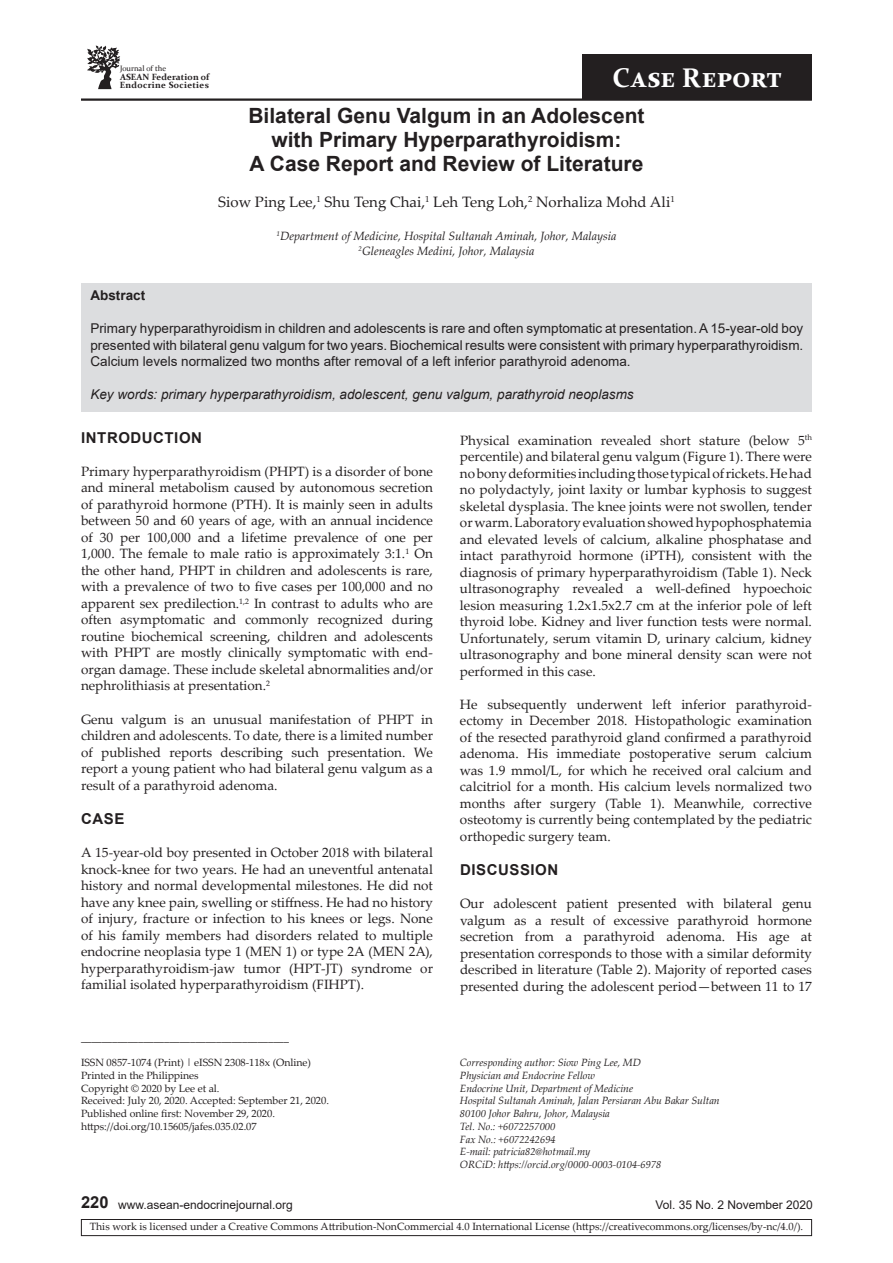
<style>
.page{position:relative;width:893px;height:1263px;background:#fff}
.page>*{position:absolute;margin:0;border:0;box-sizing:border-box;transform-origin:0 0}
.t1{font:700 27px "Constantia";color:#fff}
.t2{font:700 21px/24px "Arial";color:#231f20;text-align:center}
.t3{font:15px "Palatino Linotype";color:#231f20}
.t4{font:700 15px "Arial";letter-spacing:.035em;color:#231f20}
.t5{font:13.5px/16.5px "Palatino Linotype";color:#231f20;text-align:justify}
.t6{font:13.5px/16.5px "Arial";color:#231f20;text-align:justify}
.t7{font:italic 13.5px "Arial";color:#231f20}
.t8{font:700 13.5px "Arial";color:#231f20}
.t9{font:italic 12px/15px "Palatino Linotype";color:#231f20;text-align:center}
.t10{font:12px "Arial";color:#231f20}
.t11{font:10.5px/12.8px "Palatino Linotype";letter-spacing:-.005em;color:#231f20}
.t12{font:italic 10.5px/12.8px "Palatino Linotype";letter-spacing:-.005em;color:#231f20}
.t13{font:700 9px/7.5px "Constantia";letter-spacing:.03em;color:#231f20}
.t14{font:7.8px "Constantia";color:#231f20}
.s1{font-weight:700;font-size:16.5px}
</style>
<div class="page">
<div style="left:81px;top:284px;width:731px;height:128px;background:#dcdddf"></div>
<hr style="left:81px;top:98px;width:731px;height:3px;background:#231f20">
<svg style="left:87px;top:45px;width:33px;height:44px"></svg>
<div style="left:582px;top:54px;width:230px;height:46px;background:#231f20"></div>
<div style="left:81px;top:1219px;width:731px;height:17px;border:1px solid #231f20"></div>
<p class="t14" style="left:120px;top:63px;width:48px">Journal of the</p>
<p class="t13" style="left:120px;top:73px;width:91px">ASEAN Federation of<br>Endocrine Societies</p>
<h1 class="t1" style="left:612px;top:59px;width:171px">Case Report</h1>
<h2 class="t2" style="left:248px;top:104px;width:397px">Bilateral Genu Valgum in an Adolescent with Primary Hyperparathyroidism:<br>A Case Report and Review of Literature</h2>
<p class="t3" style="left:218px;top:192px;width:458px">Siow Ping Lee,<sup>1</sup> Shu Teng Chai,<sup>1</sup> Leh Teng Loh,<sup>2</sup> Norhaliza Mohd Ali<sup>1</sup></p>
<p class="t9" style="left:277px;top:228px;width:341px"><sup>1</sup>Department of Medicine, Hospital Sultanah Aminah, Johor, Malaysia<br><sup>2</sup>Gleneagles Medini, Johor, Malaysia</p>
<p class="t8" style="left:90px;top:286px;width:56px">Abstract</p>
<p class="t6" style="left:90px;top:320px;width:714px">Primary hyperparathyroidism in children and adolescents is rare and often symptomatic at presentation. A 15-year-old boy presented with bilateral genu valgum for two years. Biochemical results were consistent with primary hyperparathyroidism.<br>Calcium levels normalized two months after removal of a left inferior parathyroid adenoma.</p>
<p class="t7" style="left:90px;top:386px;width:545px">Key words: primary hyperparathyroidism, adolescent, genu valgum, parathyroid neoplasms</p>
<p class="t4" style="left:81px;top:427px;width:122px">INTRODUCTION</p>
<p class="t5" style="left:81px;top:463px;width:353px">Primary hyperparathyroidism (PHPT) is a disorder of bone and mineral metabolism caused by autonomous secretion of parathyroid hormone (PTH). It is mainly seen in adults between 50 and 60 years of age, with an annual incidence of 30 per 100,000 and a lifetime prevalence of one per 1,000. The female to male ratio is approximately 3:1.<sup>1</sup> On the other hand, PHPT in children and adolescents is rare, with a prevalence of two to five cases per 100,000 and no apparent sex predilection.<sup>1,2</sup> In contrast to adults who are often asymptomatic and commonly recognized during routine biochemical screening, children and adolescents with PHPT are mostly clinically symptomatic with end&shy;organ damage. These include skeletal abnormalities and/or nephrolithiasis at presentation.<sup>2</sup></p>
<p class="t5" style="left:81px;top:710px;width:353px">Genu valgum is an unusual manifestation of PHPT in children and adolescents. To date, there is a limited number of published reports describing such presentation. We report a young patient who had bilateral genu valgum as a result of a parathyroid adenoma.</p>
<p class="t4" style="left:81px;top:808px;width:45px">Case</p>
<p class="t5" style="left:81px;top:844px;width:353px">A 15-year-old boy presented in October 2018 with bilateral knock-knee for two years. He had an uneventful antenatal history and normal developmental milestones. He did not have any knee pain, swelling or stiffness. He had no history of injury, fracture or infection to his knees or legs. None of his family members had disorders related to multiple endocrine neoplasia type 1 (MEN 1) or type 2A (MEN 2A), hyperparathyroidism-jaw tumor (HPT-JT) syndrome or familial isolated hyperparathyroidism (FIHPT).</p>
<p class="t5" style="left:460px;top:431px;width:353px">Physical examination revealed short stature (below 5<sup>th </sup>percentile) and bilateral genu valgum (Figure 1). There were no bony deformities including those typical of rickets. He had no polydactyly, joint laxity or lumbar kyphosis to suggest skeletal dysplasia. The knee joints were not swollen, tender or warm. Laboratory evaluation showed hypophosphatemia and elevated levels of calcium, alkaline phosphatase and intact parathyroid hormone (iPTH), consistent with the diagnosis of primary hyperparathyroidism (Table 1). Neck ultrasonography revealed a well-defined hypoechoic lesion measuring 1.2x1.5x2.7 cm at the inferior pole of left thyroid lobe. Kidney and liver function tests were normal.<br>Unfortunately, serum vitamin D, urinary calcium, kidney ultrasonography and bone mineral density scan were not performed in this case.</p>
<p class="t5" style="left:460px;top:695px;width:353px">He subsequently underwent left inferior parathyroid&shy;ectomy in December 2018. Histopathologic examination of the resected parathyroid gland confirmed a parathyroid adenoma. His immediate postoperative serum calcium was 1.9 mmol/L, for which he received oral calcium and calcitriol for a month. His calcium levels normalized two months after surgery (Table 1). Meanwhile, corrective osteotomy is currently being contemplated by the pediatric orthopedic surgery team.</p>
<p class="t4" style="left:460px;top:859px;width:80px">Discussion</p>
<p class="t5" style="left:460px;top:895px;width:353px">Our adolescent patient presented with bilateral genu valgum as a result of excessive parathyroid hormone secretion from a parathyroid adenoma. His age at presentation corresponds to those with a similar deformity described in literature (Table 2). Majority of reported cases presented during the adolescent period—between 11 to 17</p>
<p class="t11" style="left:81px;top:1030px;width:209px">________________________________________</p>
<p class="t11" style="left:81px;top:1056px;width:249px">ISSN 0857-1074 (Print) | eISSN 2308-118x (Online)<br>Printed in the Philippines<br>Copyright © 2020 by Lee et al.<br>Received: July 20, 2020. Accepted: September 21, 2020.<br>Published online first: November 29, 2020. https://doi.org/10.15605/jafes.035.02.07</p>
<p class="t12" style="left:460px;top:1056px;width:261px">Corresponding author: Siow Ping Lee, MD<br>Physician and Endocrine Fellow<br>Endocrine Unit, Department of Medicine<br>Hospital Sultanah Aminah, Jalan Persiaran Abu Bakar Sultan 80100 Johor Bahru, Johor, Malaysia<br>Tel. No.: +6072257000<br>Fax No.: +6072242694<br>E-mail: patricia82@hotmail.my<br>ORCiD: https://orcid.org/0000-0003-0104-6978</p>
<p class="t10" style="left:81px;top:1196px;width:213px"><span class="s1">220</span> www.asean-endocrinejournal.org</p>
<p class="t10" style="left:655px;top:1196px;width:159px">Vol. 35 No. 2 November 2020</p>
<p class="t11" style="left:90px;top:1219px;width:715px">This work is licensed under a Creative Commons Attribution-NonCommercial 4.0 International License (https://creativecommons.org/licenses/by-nc/4.0/).</p>
</div>
